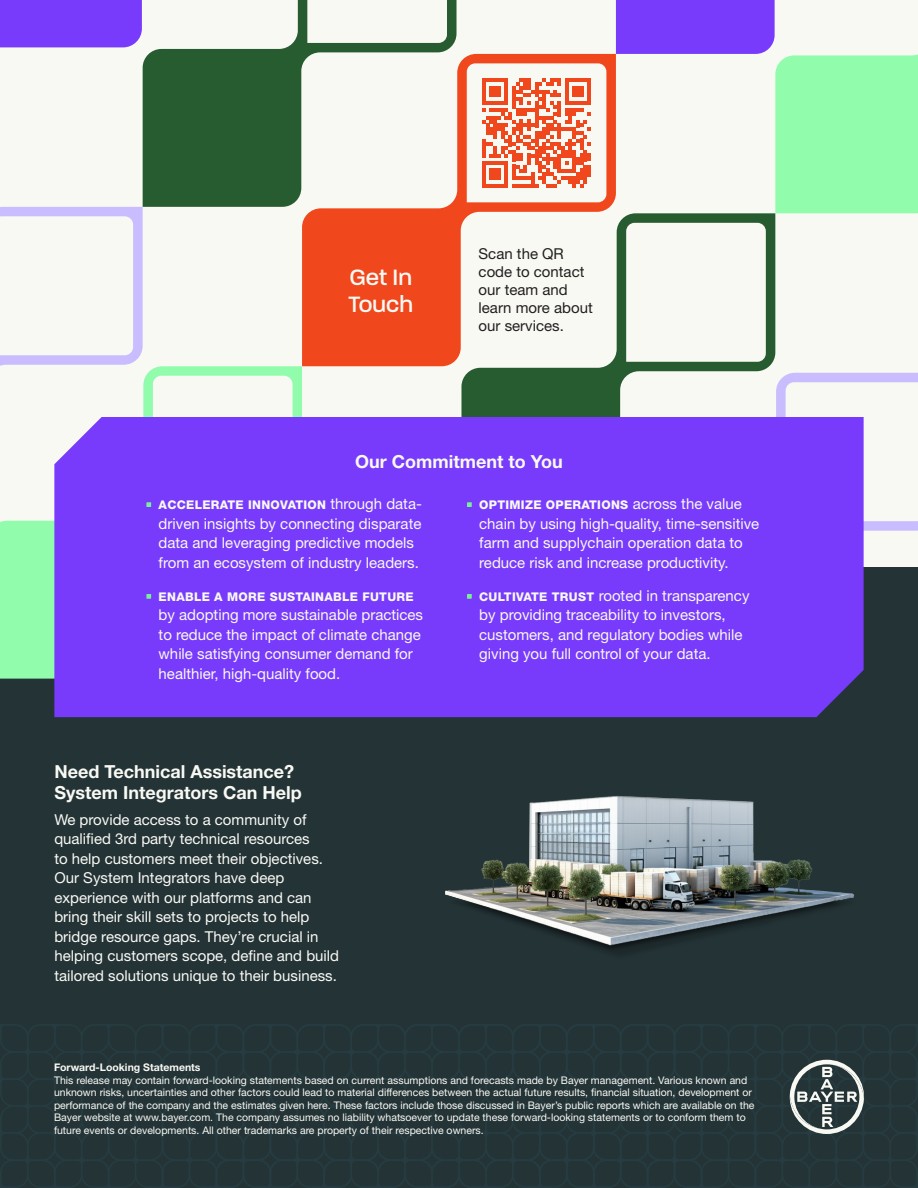
<style>
.page{position:relative;width:918px;height:1188px;background:#fff}
.page>*{position:absolute;margin:0;border:0;box-sizing:border-box;transform-origin:0 0}
.t1{font:500 24px/27px "Paralucent";color:#f9f9f4}
.t2{font:700 18px/21px "Helvetica Neue LT Std";color:#f9f9f4}
.t3{font:15px/19.5px "Helvetica Neue LT Std";color:#f9f9f4}
.t4{font:15px/18px "Helvetica Neue LT Std";color:#231f20}
.t5{font:800 12px "Helvetica Neue LT Std";letter-spacing:.025em;color:#f9f9f4}
.t6{font:10.5px/12.6px "Helvetica Neue LT Std";color:#f9f9f4}
.t7{font:700 10.5px "Helvetica Neue LT Std";color:#f9f9f4}
.s1{font-weight:400;font-size:15px}
.s2{font-weight:800;font-size:12px}
</style>
<div class="page">
<div style="left:0;top:1px;width:918px;height:1187px;background:#f9f9f4"></div>
<div style="left:0;top:567px;width:918px;height:621px;background:#243336"></div>
<svg style="left:143px;top:0;width:314px;height:207px;fill:#275c31"></svg>
<svg style="left:0;top:207px;width:143px;height:159px"></svg>
<svg style="left:0;top:0;width:297px;height:47px"></svg>
<svg style="left:302px;top:54px;width:314px;height:312px"></svg>
<svg style="left:0;top:366px;width:302px;height:313px"></svg>
<svg style="left:461px;top:213px;width:314px;height:204px"></svg>
<svg style="left:616px;top:0;width:302px;height:213px"></svg>
<svg style="left:621px;top:373px;width:297px;height:158px"></svg>
<svg style="left:789px;top:1059px;width:75px;height:75px"></svg>
<svg style="left:482px;top:79px;width:109px;height:108px"></svg>
<hr style="left:587px;top:165px;width:4px;height:11px;background:#f0471c">
<img style="left:445px;top:795px;width:409px;height:158px">
<div style="left:54px;top:417px;width:810px;height:300px;background:#783bfc"></div>
<svg style="left:146px;top:502px;width:5px;height:5px"></svg>
<svg style="left:467px;top:502px;width:5px;height:5px"></svg>
<svg style="left:146px;top:594px;width:5px;height:5px"></svg>
<svg style="left:467px;top:594px;width:5px;height:5px"></svg>
<p class="t1" style="left:348px;top:264px;width:66px">Get In<br>Touch</p>
<p class="t4" style="left:479px;top:245px;width:116px">Scan the QR code to contact our team and learn more about our services.</p>
<p class="t2" style="left:355px;top:451px;width:209px">Our Commitment to You</p>
<p class="t5" style="left:159px;top:498px;width:265px">ACCELERATE INNOVATION <span class="s1">through data-</span></p>
<p class="t3" style="left:159px;top:513px;width:264px">driven insights by connecting disparate data and leveraging predictive models from an ecosystem of industry leaders.</p>
<p class="t5" style="left:159px;top:589px;width:257px">ENABLE A MORE SUSTAINABLE FUTURE</p>
<p class="t3" style="left:159px;top:605px;width:266px">by adopting more sustainable practices to reduce the impact of climate change while satisfying consumer demand for healthier, high-quality food.</p>
<p class="t5" style="left:479px;top:498px;width:264px">OPTIMIZE OPERATIONS <span class="s1">across the value</span></p>
<p class="t3" style="left:479px;top:513px;width:282px">chain by using high-quality, time-sensitive farm and supplychain operation data to reduce risk and increase productivity.</p>
<p class="t3" style="left:479px;top:585px;width:272px"><span class="s2">CULTIVATE TRUST</span> rooted in transparency by providing traceability to investors, customers, and regulatory bodies while giving you full control of your data.</p>
<p class="t2" style="left:54px;top:761px;width:249px">Need Technical Assistance?<br>System Integrators Can Help</p>
<p class="t3" style="left:54px;top:810px;width:286px">We provide access to a community of qualified 3rd party technical resources<br>to help customers meet their objectives.<br>Our System Integrators have deep experience with our platforms and can bring their skill sets to projects to help bridge resource gaps. They’re crucial in helping customers scope, define and build tailored solutions unique to their business.</p>
<p class="t7" style="left:54px;top:1061px;width:148px">Forward-Looking Statements</p>
<p class="t6" style="left:54px;top:1073px;width:702px">This release may contain forward-looking statements based on current assumptions and forecasts made by Bayer management. Various known and unknown risks, uncertainties and other factors could lead to material differences between the actual future results, financial situation, development or performance of the company and the estimates given here. These factors include those discussed in Bayer’s public reports which are available on the Bayer website at www.bayer.com. The company assumes no liability whatsoever to update these forward-looking statements or to conform them to future events or developments. All other trademarks are property of their respective owners.</p>
</div>
